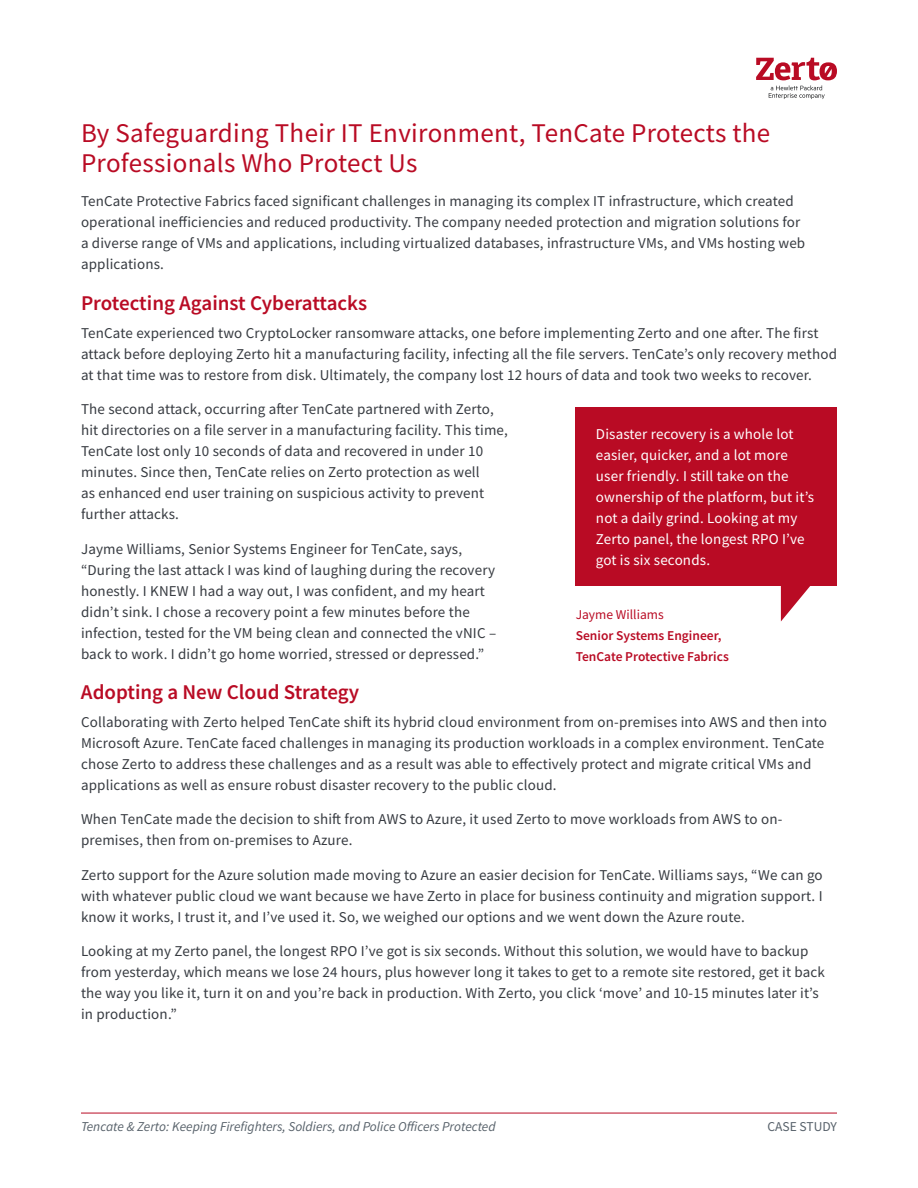
<style>
.page{position:relative;width:918px;height:1188px;background:#fff}
.page>*{position:absolute;margin:0;border:0;box-sizing:border-box;transform-origin:0 0}
.t1{font:27px/30px "Source Sans Pro";letter-spacing:.01em;color:#b90b24}
.t2{font:600 21px "Source Sans Pro";color:#b90b24}
.t3{font:15px/21px "Source Sans Pro";letter-spacing:.01em;color:#373b41}
.t4{font:15px/21px "Source Sans Pro";letter-spacing:.01em;color:#fff}
.t5{font:italic 13.5px "Source Sans Pro";color:#57616a}
.t6{font:600 13.5px/21px "Source Sans Pro";color:#b90b24}
.t7{font:13.5px "Source Sans Pro";color:#b90b24}
.t8{font:13.5px "Source Sans Pro";color:#57616a}
</style>
<div class="page">
<hr style="left:81px;top:1113px;width:756px;height:1px;background:#b90b24">
<svg style="left:756px;top:58px;width:81px;height:41px"></svg>
<div style="left:576px;top:408px;width:261px;height:178px;background:#b90b24"></div>
<svg style="left:781px;top:586px;width:29px;height:35px"></svg>
<h1 class="t1" style="left:81px;top:118px;width:691px">By Safeguarding Their IT Environment, TenCate Protects the<br>Professionals Who Protect Us</h1>
<p class="t3" style="left:81px;top:191px;width:726px">TenCate Protective Fabrics faced significant challenges in managing its complex IT infrastructure, which created operational inefficiencies and reduced productivity. The company needed protection and migration solutions for a diverse range of VMs and applications, including virtualized databases, infrastructure VMs, and VMs hosting web applications.</p>
<h2 class="t2" style="left:81px;top:295px;width:288px">Protecting Against Cyberattacks</h2>
<p class="t3" style="left:81px;top:322px;width:758px">TenCate experienced two CryptoLocker ransomware attacks, one before implementing Zerto and one after. The first attack before deploying Zerto hit a manufacturing facility, infecting all the file servers. TenCate’s only recovery method at that time was to restore from disk. Ultimately, the company lost 12 hours of data and took two weeks to recover.</p>
<p class="t3" style="left:81px;top:398px;width:429px">The second attack, occurring after TenCate partnered with Zerto, hit directories on a file server in a manufacturing facility. This time, TenCate lost only 10 seconds of data and recovered in under 10 minutes. Since then, TenCate relies on Zerto protection as well<br>as enhanced end user training on suspicious activity to prevent further attacks.</p>
<p class="t3" style="left:81px;top:538px;width:417px">Jayme Williams, Senior Systems Engineer for TenCate, says, “During the last attack I was kind of laughing during the recovery honestly. I KNEW I had a way out, I was confident, and my heart didn’t sink. I chose a recovery point a few minutes before the infection, tested for the VM being clean and connected the vNIC – back to work. I didn’t go home worried, stressed or depressed.”</p>
<h2 class="t2" style="left:81px;top:684px;width:280px">Adopting a New Cloud Strategy</h2>
<p class="t3" style="left:81px;top:711px;width:748px">Collaborating with Zerto helped TenCate shift its hybrid cloud environment from on-premises into AWS and then into Microsoft Azure. TenCate faced challenges in managing its production workloads in a complex environment. TenCate chose Zerto to address these challenges and as a result was able to effectively protect and migrate critical VMs and applications as well as ensure robust disaster recovery to the public cloud.</p>
<p class="t3" style="left:81px;top:809px;width:703px">When TenCate made the decision to shift from AWS to Azure, it used Zerto to move workloads from AWS to on&shy;premises, then from on-premises to Azure.</p>
<p class="t3" style="left:81px;top:864px;width:743px;text-align:justify">Zerto support for the Azure solution made moving to Azure an easier decision for TenCate. Williams says, “We can go with whatever public cloud we want because we have Zerto in place for business continuity and migration support. I know it works, I trust it, and I’ve used it. So, we weighed our options and we went down the Azure route.</p>
<p class="t3" style="left:81px;top:941px;width:745px">Looking at my Zerto panel, the longest RPO I’ve got is six seconds. Without this solution, we would have to backup from yesterday, which means we lose 24 hours, plus however long it takes to get to a remote site restored, get it back the way you like it, turn it on and you’re back in production. With Zerto, you click ‘move’ and 10-15 minutes later it’s in production.”</p>
<p class="t4" style="left:596px;top:424px;width:220px">Disaster recovery is a whole lot easier, quicker, and a lot more user friendly. I still take on the ownership of the platform, but it’s not a daily grind. Looking at my<br>Zerto panel, the longest RPO I’ve got is six seconds.</p>
<p class="t7" style="left:576px;top:606px;width:89px">Jayme Williams</p>
<p class="t6" style="left:576px;top:626px;width:155px">Senior Systems Engineer,<br>TenCate Protective Fabrics</p>
<p class="t5" style="left:81px;top:1118px;width:416px">Tencate &amp; Zerto: Keeping Firefighters, Soldiers, and Police Officers Protected</p>
<p class="t8" style="left:768px;top:1122px;width:71px">CASE STUDY</p>
</div>
